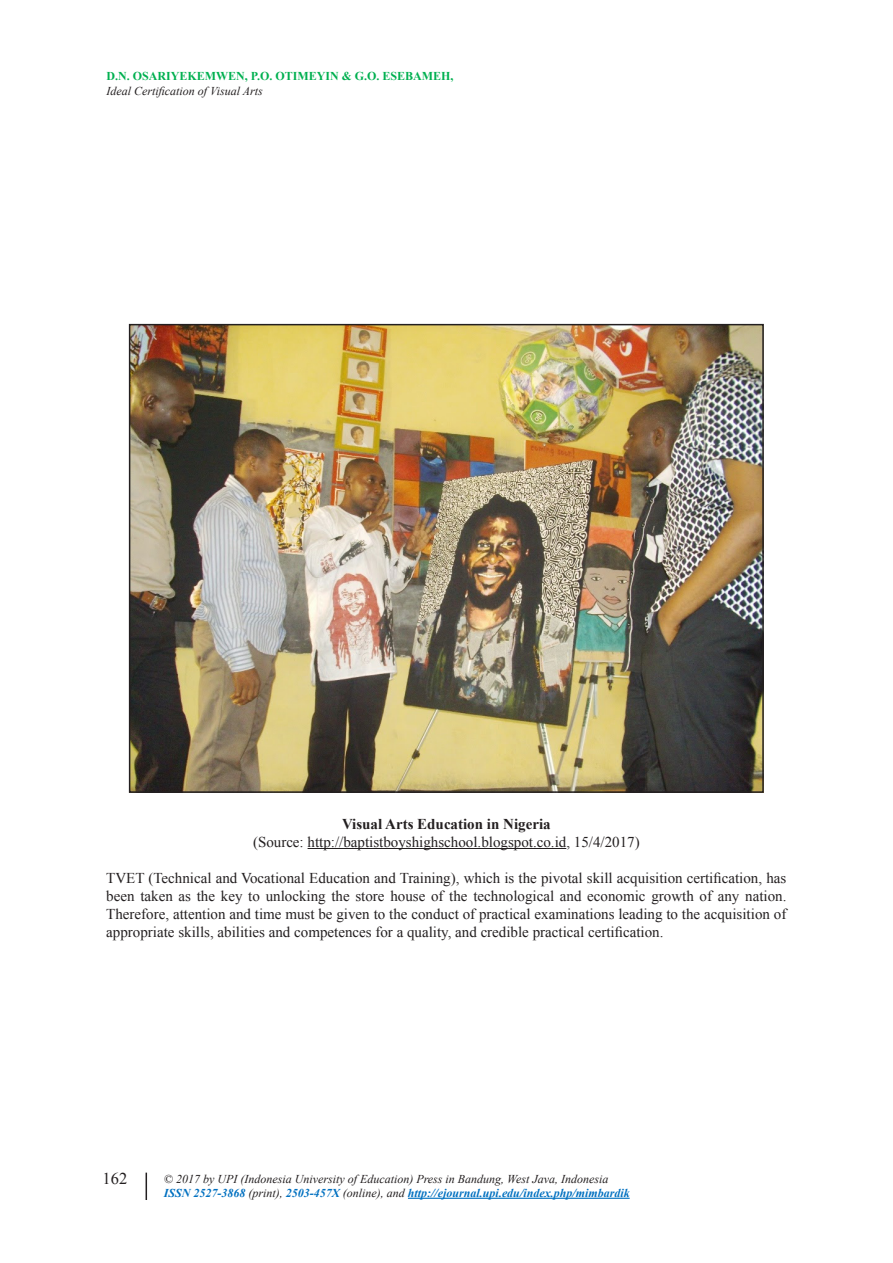
<style>
.page{position:relative;width:893px;height:1263px;background:#fff}
.page>*{position:absolute;margin:0;border:0;box-sizing:border-box;transform-origin:0 0}
.t1{font:16.5px "Times New Roman";color:#231f20}
.t2{font:15px/18px "Times New Roman";color:#231f20;text-align:justify}
.t3{font:700 15px "Times New Roman";color:#231f20}
.t4{font:italic 12px/14.4px "Times New Roman";color:#231f20}
.t5{font:700 12px "Times New Roman";color:#00b050}
.s1{font-weight:700;color:#0070c0}
</style>
<div class="page">
<svg style="left:146px;top:1172px;width:1px;height:28px"></svg>
<hr style="left:408px;top:1198px;width:222px;height:1px;background:#0070c0">
<hr style="left:308px;top:848px;width:258px;height:1px;background:#231f20">
<img style="left:132px;top:327px;width:629px;height:463px">
<div style="left:129px;top:324px;width:635px;height:469px;border:2px solid #231f20"></div>
<p class="t5" style="left:107px;top:68px;width:348px">D.N. OSARIYEKEMWEN, P.O. OTIMEYIN &amp; G.O. ESEBAMEH,</p>
<p class="t4" style="left:107px;top:83px;width:158px">Ideal Certification of Visual Arts</p>
<p class="t3" style="left:342px;top:813px;width:210px">Visual Arts Education in Nigeria</p>
<p class="t2" style="left:253px;top:833px;width:388px">(Source: http://baptistboyshighschool.blogspot.co.id, 15/4/2017)</p>
<p class="t2" style="left:106px;top:869px;width:682px">TVET (Technical and Vocational Education and Training), which is the pivotal skill acquisition certification, has been taken as the key to unlocking the store house of the technological and economic growth of any nation.<br>Therefore, attention and time must be given to the conduct of practical examinations leading to the acquisition of appropriate skills, abilities and competences for a quality, and credible practical certification.</p>
<p class="t1" style="left:103px;top:1167px;width:26px">162</p>
<p class="t4" style="left:164px;top:1171px;width:467px">© 2017 by UPI (Indonesia University of Education) Press in Bandung, West Java, Indonesia<br><span class="s1">ISSN 2527-3868</span> (print), <span class="s1">2503-457X</span> (online), and <span class="s1">http://ejournal.upi.edu/index.php/mimbardik</span></p>
</div>
